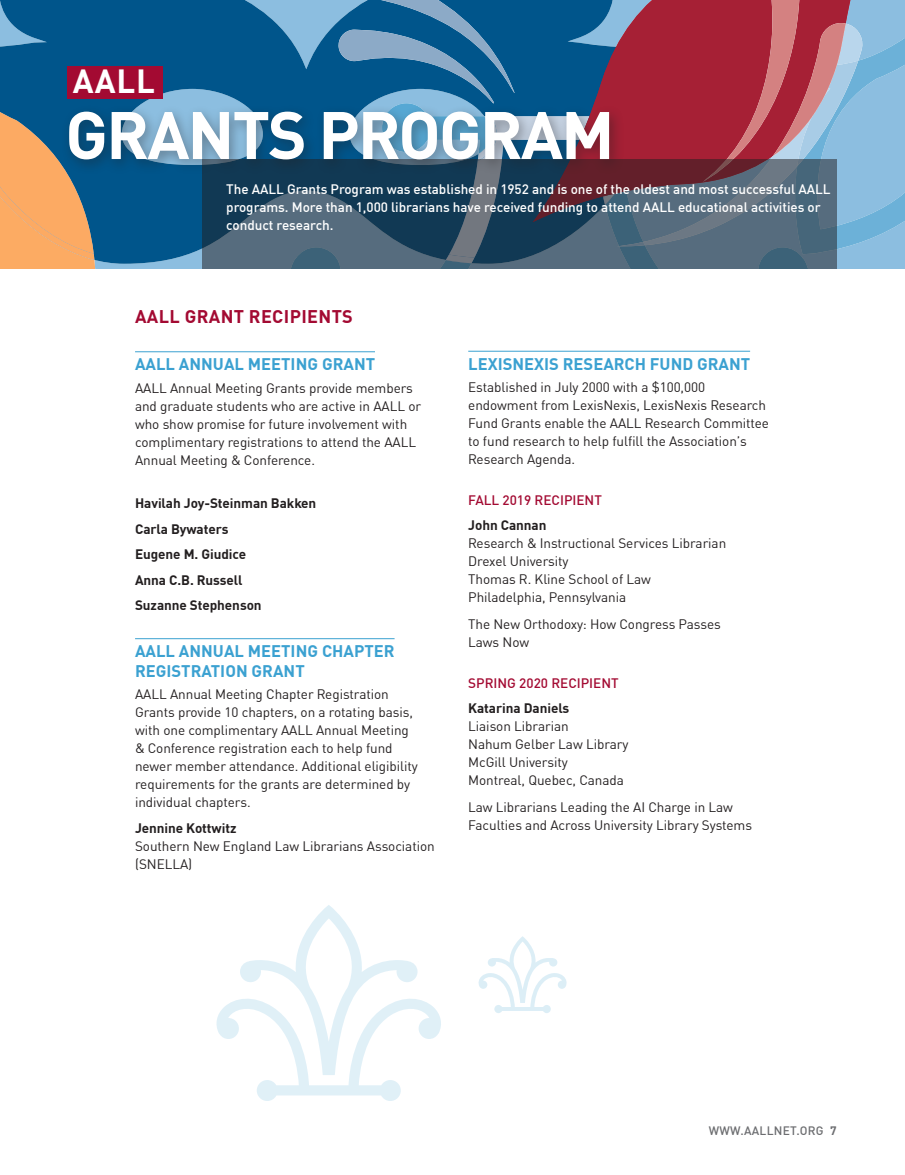
<style>
.page{position:relative;width:905px;height:1175px;background:#fff}
.page>*{position:absolute;margin:0;border:0;box-sizing:border-box;transform-origin:0 0}
.Heading_1_wrd_1{font:700 66px "DIN Offc";letter-spacing:-.03em;color:#fff}
.Heading_1_wrd_1-2{font:700 32.85px "DIN Offc";color:#fff}
.Heading_2_wrd_1{font:700 18px "DIN Offc";letter-spacing:.02em;color:#a30a32}
.Heading_3_wrd_1{font:700 16.5px/19.8px "DIN Offc";color:#3ba1d1}
.Body_Text_wrd_1{font:13.5px/18px "DIN Offc";letter-spacing:-.005em;color:#231f20}
.Body_Text_wrd_1-2{font:500 13.5px/18px "DIN Offc";letter-spacing:-.005em;color:#fff}
.Name{font:700 13.5px "DIN Offc";letter-spacing:-.005em;color:#231f20}
.Award_Publication_Ti{font:13.5px/18px "DIN Offc";letter-spacing:-.005em;color:#231f20}
.Heading_4_wrd_1{font:500 13.5px "DIN Offc";color:#a30a32}
.t1{font:500 12px "DIN Offc";letter-spacing:.02em;color:#6c6d70}
.s1{font-weight:700}
</style>
<div class="page">
<svg style="left:97px;top:0;width:435px;height:264px;background:#126295"></svg>
<svg style="left:337px;top:0;width:177px;height:103px;background:#2d72a0"></svg>
<svg style="left:532px;top:0;width:170px;height:104px;background:#345884"></svg>
<div style="left:617px;top:24px;width:85px;height:135px;background:#a62035"></div>
<svg style="left:624px;top:116px;width:20px;height:43px"></svg>
<svg style="left:702px;top:0;width:202px;height:254px;background:#9f7b93"></svg>
<svg style="left:202px;top:159px;width:635px;height:109px;background:#42566a"></svg>
<div style="left:61px;top:104px;width:563px;height:71px;background:#231f20;opacity:.4"></div>
<div style="left:68px;top:66px;width:95px;height:32px;background:#a30a32"></div>
<hr style="left:135px;top:351px;width:240px;height:1px;background:#3ba1d1">
<hr style="left:135px;top:638px;width:259px;height:1px;background:#3ba1d1">
<hr style="left:468px;top:351px;width:282px;height:1px;background:#3ba1d1">
<svg style="left:478px;top:936px;width:89px;height:77px"></svg>
<svg style="left:216px;top:905px;width:225px;height:196px"></svg>
<svg style="left:0;top:0;width:97px;height:268px;background:#707778"></svg>
<p class="Heading_1_wrd_1-2" style="left:73px;top:60px;width:84px">AALL</p>
<p class="Heading_1_wrd_1" style="left:65px;top:92px;width:550px">GRANTS PROGRAM</p>
<p class="Body_Text_wrd_1-2" style="left:226px;top:180px;width:606px">The AALL Grants Program was established in 1952 and is one of the oldest and most successful AALL programs. More than 1,000 librarians have received funding to attend AALL educational activities or conduct research.</p>
<p class="Heading_2_wrd_1" style="left:135px;top:305px;width:219px">AALL GRANT RECIPIENTS</p>
<p class="Heading_3_wrd_1" style="left:135px;top:354px;width:242px">AALL ANNUAL MEETING GRANT</p>
<p class="Body_Text_wrd_1" style="left:135px;top:379px;width:287px">AALL Annual Meeting Grants provide members and graduate students who are active in AALL or who show promise for future involvement with complimentary registrations to attend the AALL Annual Meeting &amp; Conference.</p>
<p class="Name" style="left:135px;top:494px;width:183px">Havilah Joy-Steinman Bakken</p>
<p class="Name" style="left:135px;top:520px;width:95px">Carla Bywaters</p>
<p class="Name" style="left:135px;top:545px;width:113px">Eugene M. Giudice</p>
<p class="Name" style="left:135px;top:571px;width:109px">Anna C.B. Russell</p>
<p class="Name" style="left:135px;top:596px;width:128px">Suzanne Stephenson</p>
<p class="Heading_3_wrd_1" style="left:135px;top:641px;width:261px">AALL ANNUAL MEETING CHAPTER<br>REGISTRATION GRANT</p>
<p class="Body_Text_wrd_1" style="left:135px;top:685px;width:284px">AALL Annual Meeting Chapter Registration Grants provide 10 chapters, on a rotating basis, with one complimentary AALL Annual Meeting &amp; Conference registration each to help fund newer member attendance. Additional eligibility requirements for the grants are determined by individual chapters.</p>
<p class="Name" style="left:135px;top:819px;width:103px">Jennine Kottwitz</p>
<p class="Body_Text_wrd_1" style="left:135px;top:837px;width:301px">Southern New England Law Librarians Association (SNELLA)</p>
<p class="Heading_3_wrd_1" style="left:468px;top:354px;width:283px">LEXISNEXIS RESEARCH FUND GRANT</p>
<p class="Body_Text_wrd_1" style="left:468px;top:378px;width:302px">Established in July 2000 with a $100,000 endowment from LexisNexis, LexisNexis Research Fund Grants enable the AALL Research Committee to fund research to help fulfill the Association’s Research Agenda.</p>
<p class="Heading_4_wrd_1" style="left:468px;top:491px;width:135px">FALL 2019 RECIPIENT</p>
<p class="Name" style="left:468px;top:516px;width:80px">John Cannan</p>
<p class="Body_Text_wrd_1" style="left:468px;top:534px;width:259px">Research &amp; Instructional Services Librarian</p>
<p class="Body_Text_wrd_1" style="left:468px;top:552px;width:102px">Drexel University</p>
<p class="Body_Text_wrd_1" style="left:468px;top:570px;width:184px">Thomas R. Kline School of Law</p>
<p class="Body_Text_wrd_1" style="left:468px;top:588px;width:159px">Philadelphia, Pennsylvania</p>
<p class="Award_Publication_Ti" style="left:468px;top:615px;width:254px">The New Orthodoxy: How Congress Passes<br>Laws Now</p>
<p class="Heading_4_wrd_1" style="left:468px;top:674px;width:152px">SPRING 2020 RECIPIENT</p>
<p class="Name" style="left:468px;top:699px;width:103px">Katarina Daniels</p>
<p class="Body_Text_wrd_1" style="left:468px;top:717px;width:102px">Liaison Librarian</p>
<p class="Body_Text_wrd_1" style="left:468px;top:735px;width:162px">Nahum Gelber Law Library</p>
<p class="Body_Text_wrd_1" style="left:468px;top:753px;width:101px">McGill University</p>
<p class="Body_Text_wrd_1" style="left:468px;top:771px;width:157px">Montreal, Quebec, Canada</p>
<p class="Award_Publication_Ti" style="left:468px;top:798px;width:285px">Law Librarians Leading the AI Charge in Law<br>Faculties and Across University Library Systems</p>
<p class="t1" style="left:708px;top:1122px;width:129px">WWW.AALLNET.ORG <span class="s1">7</span></p>
</div>
